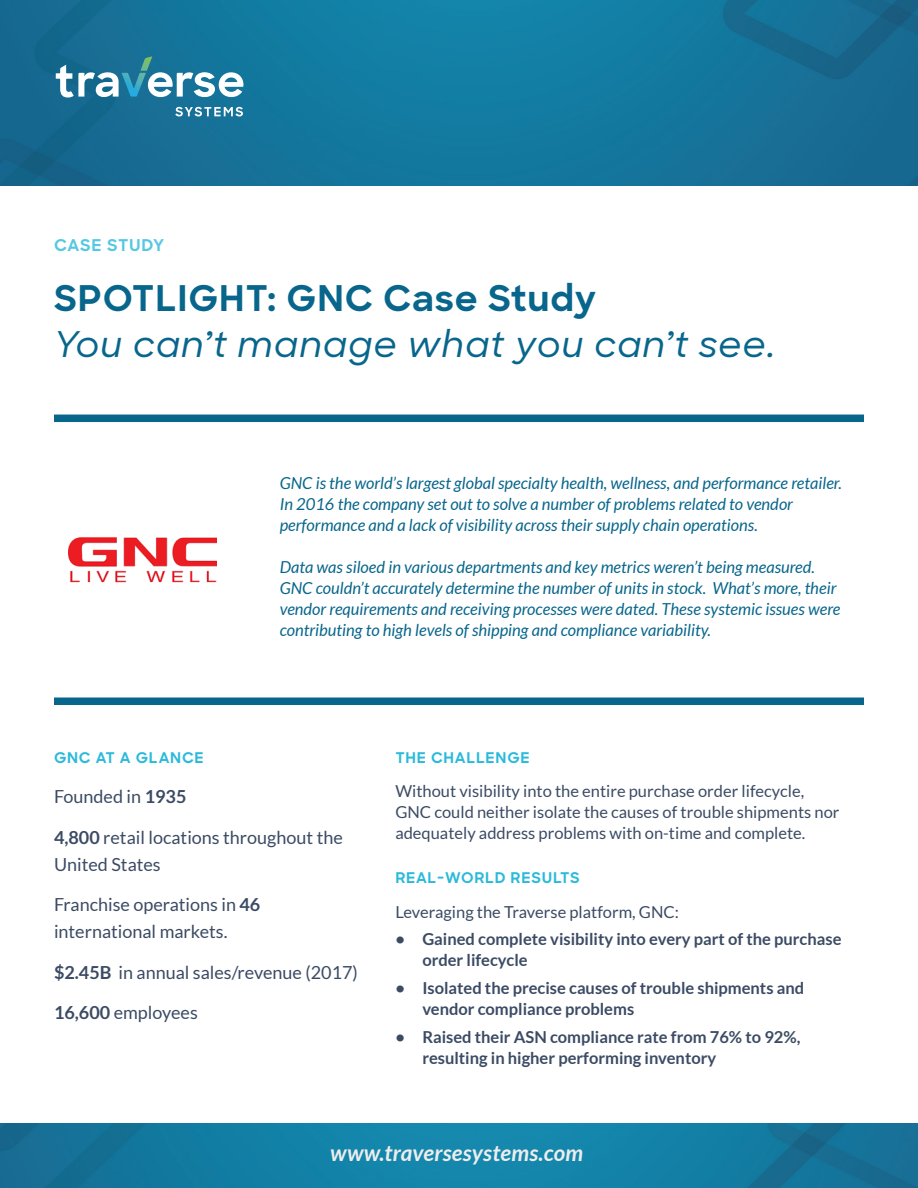
<style>
.page{position:relative;width:918px;height:1188px;background:#fff}
.page>*{position:absolute;margin:0;border:0;box-sizing:border-box;transform-origin:0 0}
.headline{font:italic 500 36px "Sharp Sans";letter-spacing:.02em;color:#08668c}
.headline-2{font:700 36px "Sharp Sans";letter-spacing:.025em;color:#08668c}
.t1{font:italic 700 22.5px "Lato";letter-spacing:.01em;color:#ededed}
.Paragraph_Copy{font:18px/27px "Lato";color:#3b4b64}
.t2{font:italic 16.5px/21px "Lato";color:#08668c}
.t3{font:700 16.5px/21px "Lato";color:#3b4b64}
.Paragraph_Copy-2{font:16.5px/21px "Lato";color:#3b4b64}
.titles{font:700 16.5px "Sharp Sans";letter-spacing:.05em;color:#56c8e2}
.titles-2{font:700 15px "Sharp Sans";letter-spacing:.05em;color:#2bbadb}
.s1{font-weight:700}
</style>
<div class="page">
<img style="left:0;top:1123px;width:918px;height:65px">
<img style="left:68px;top:537px;width:149px;height:46px">
<img style="left:0;top:0;width:918px;height:186px">
<div style="left:54px;top:415px;width:810px;height:7px;background:#08668c"></div>
<div style="left:54px;top:698px;width:810px;height:7px;background:#08668c"></div>
<svg style="left:56px;top:56px;width:187px;height:42px"></svg>
<svg style="left:175px;top:107px;width:68px;height:9px"></svg>
<p class="titles" style="left:54px;top:233px;width:112px">CASE STUDY</p>
<p class="headline-2" style="left:54px;top:271px;width:544px">SPOTLIGHT: GNC Case Study</p>
<p class="headline" style="left:54px;top:317px;width:723px">You can’t manage what you can’t see.</p>
<p class="t2" style="left:280px;top:473px;width:564px">GNC is the world’s largest global specialty health, wellness, and performance retailer.<br>In 2016 the company set out to solve a number of problems related to vendor performance and a lack of visibility across their supply chain operations.</p>
<p class="t2" style="left:280px;top:557px;width:562px">Data was siloed in various departments and key metrics weren’t being measured.<br>GNC couldn’t accurately determine the number of units in stock. What’s more, their vendor requirements and receiving processes were dated. These systemic issues were contributing to high levels of shipping and compliance variability.</p>
<p class="titles-2" style="left:54px;top:746px;width:151px">GNC AT A GLANCE</p>
<p class="Paragraph_Copy" style="left:54px;top:783px;width:134px">Founded in <span class="s1">1935</span></p>
<p class="Paragraph_Copy" style="left:54px;top:823px;width:290px"><span class="s1">4,800</span> retail locations throughout the<br>United States</p>
<p class="Paragraph_Copy" style="left:54px;top:891px;width:208px">Franchise operations in <span class="s1">46 </span>international markets.</p>
<p class="Paragraph_Copy" style="left:54px;top:958px;width:305px"><span class="s1">$2.45B</span> in annual sales/revenue (2017)</p>
<p class="Paragraph_Copy" style="left:54px;top:999px;width:145px"><span class="s1">16,600</span> employees</p>
<p class="titles-2" style="left:395px;top:746px;width:136px">THE CHALLENGE</p>
<p class="Paragraph_Copy-2" style="left:395px;top:781px;width:446px">Without visibility into the entire purchase order lifecycle,<br>GNC could neither isolate the causes of trouble shipments nor adequately address problems with on-time and complete.</p>
<p class="titles-2" style="left:395px;top:866px;width:186px">REAL-WORLD RESULTS</p>
<p class="Paragraph_Copy-2" style="left:395px;top:901px;width:285px">Leveraging the Traverse platform, GNC:</p>
<p class="t3" style="left:422px;top:929px;width:421px;text-indent:-27px">• Gained complete visibility into every part of the purchase order lifecycle</p>
<p class="t3" style="left:422px;top:977px;width:383px;text-indent:-27px">• Isolated the precise causes of trouble shipments and vendor compliance problems</p>
<p class="t3" style="left:422px;top:1026px;width:380px;text-indent:-27px">• Raised their ASN compliance rate from 76% to 92%, resulting in higher performing inventory</p>
<p class="t1" style="left:330px;top:1140px;width:254px">www.traversesystems.com</p>
</div>
